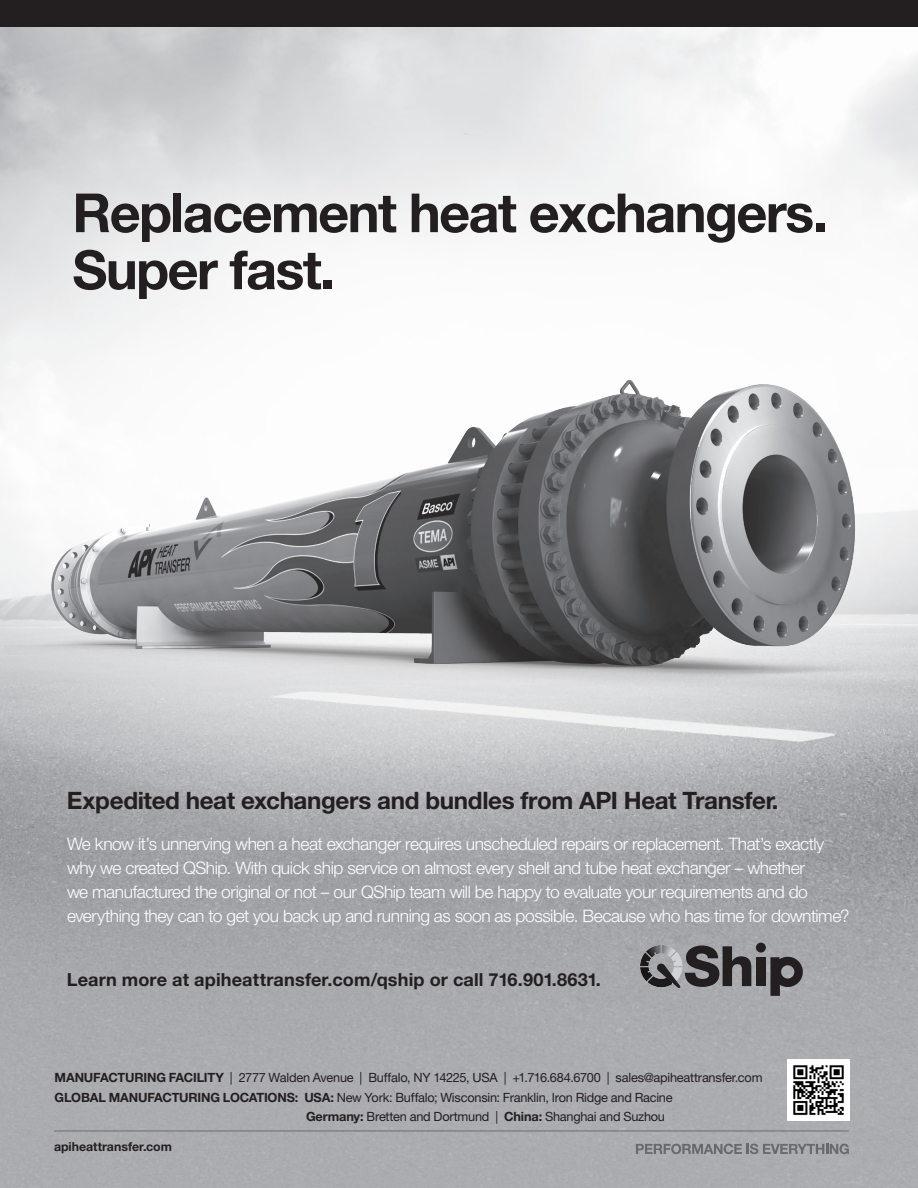
<style>
.page{position:relative;width:918px;height:1188px;background:#fff}
.page>*{position:absolute;margin:0;border:0;box-sizing:border-box;transform-origin:0 0}
.t1{font:700 54px/57px "Helvetica Neue LT Std";letter-spacing:-.03em;color:#231f20}
.Sub_Head{font:700 24px "Helvetica Neue LT Std";letter-spacing:-.015em;color:#231f20}
.Header_Body_Copy{font:700 18px "Helvetica Neue LT Std";letter-spacing:.005em;color:#231f20}
.Header_Body_Copy-2{font:300 17.25px/24px "Helvetica Neue LT Std";letter-spacing:-.025em;color:#fff}
.t2{font:12.75px "Helvetica Neue LT Std";letter-spacing:-.02em;color:#231f20}
.t3{font:700 12.3px "Helvetica Neue LT Std";color:#231f20}
.s1{font-weight:700}
</style>
<div class="page">
<div style="left:0;top:0;width:918px;height:27px;background:#231f20"></div>
<div style="left:0;top:762px;width:918px;height:426px;background:linear-gradient(to bottom,#a0a1a5,#adaeb2)"></div>
<img style="left:4px;top:288px;width:914px;height:516px">
<div style="left:756px;top:957px;width:10px;height:29px;background:#231f20"></div>
<div style="left:756px;top:943px;width:10px;height:10px;background:#231f20;border-radius:50%"></div>
<svg style="left:770px;top:957px;width:33px;height:39px"></svg>
<svg style="left:640px;top:945px;width:111px;height:43px;background:#6b6a6c"></svg>
<svg style="left:636px;top:1144px;width:213px;height:10px;background:#88898e"></svg>
<hr style="left:54px;top:1131px;width:795px;height:1px;background:#6c6d70">
<img style="left:788px;top:1059px;width:61px;height:62px">
<p class="t1" style="left:72px;top:183px;width:757px">Replacement heat exchangers.<br>Super fast.</p>
<p class="Sub_Head" style="left:67px;top:786px;width:713px">Expedited heat exchangers and bundles from API Heat Transfer.</p>
<p class="Header_Body_Copy-2" style="left:67px;top:832px;width:784px">We know it’s unnerving when a heat exchanger requires unscheduled repairs or replacement. That’s exactly why we created QShip. With quick ship service on almost every shell and tube heat exchanger – whether<br>we manufactured the original or not – our QShip team will be happy to evaluate your requirements and do everything they can to get you back up and running as soon as possible. Because who has time for downtime?</p>
<p class="Header_Body_Copy" style="left:67px;top:969px;width:536px">Learn more at apiheattransfer.com/qship or call 716.901.8631.</p>
<p class="t2" style="left:55px;top:1070px;width:710px"><span class="s1">MANUFACTURING FACILITY</span> | 2777 Walden Avenue | Buffalo, NY 14225, USA | +1.716.684.6700 | sales@apiheattransfer.com</p>
<p class="t2" style="left:55px;top:1089px;width:620px"><span class="s1">GLOBAL MANUFACTURING LOCATIONS: USA:</span> New York: Buffalo; Wisconsin: Franklin, Iron Ridge and Racine</p>
<p class="t2" style="left:306px;top:1109px;width:361px"><span class="s1">Germany:</span> Bretten and Dortmund | <span class="s1">China:</span> Shanghai and Suzhou</p>
<p class="t3" style="left:54px;top:1139px;width:120px">apiheattransfer.com</p>
</div>
